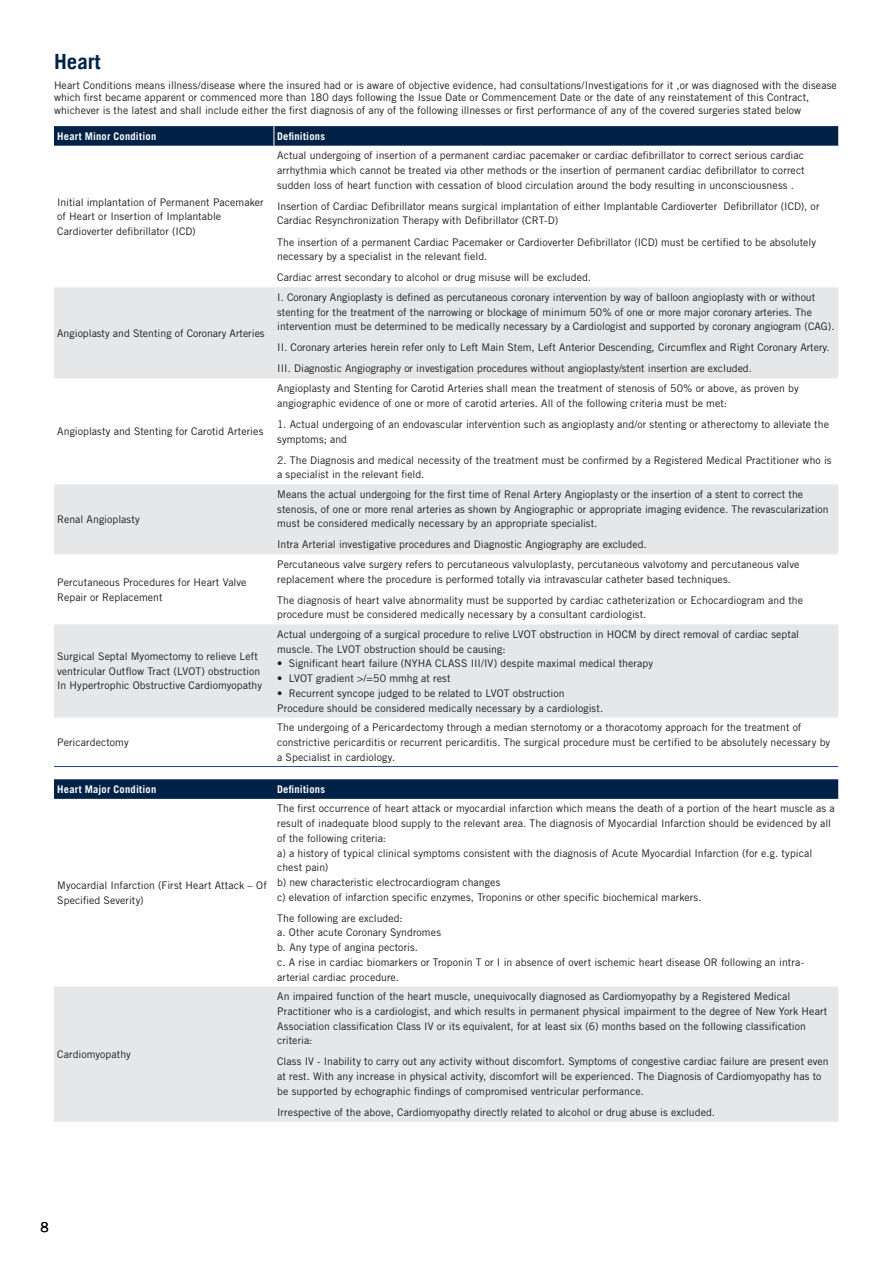
<style>
.page{position:relative;width:893px;height:1263px;background:#fff}
.page>*{position:absolute;margin:0;border:0;box-sizing:border-box;transform-origin:0 0}
.t1{font:700 21px "Trade Gothic LT";color:#002247}
.t2{font:13.5px "Trade Gothic LT";color:#000}
.t3{font:10.5px/14.7px "Trade Gothic LT Std";letter-spacing:.005em;color:#1c1b1c}
.t4{font:700 10.5px "Trade Gothic LT Std";letter-spacing:.025em;color:#fff}
</style>
<div class="page">
<svg style="left:54px;top:287px;width:784px;height:430px;fill:#e6e7e8"></svg>
<svg style="left:54px;top:126px;width:784px;height:20px;background:#05264a"></svg>
<hr style="left:54px;top:766px;width:220px;height:1px;background:#25408f">
<hr style="left:274px;top:766px;width:564px;height:1px;background:#25408f">
<svg style="left:54px;top:779px;width:784px;height:20px;background:#05264a"></svg>
<div style="left:54px;top:986px;width:784px;height:136px;background:#e6e7e8"></div>
<h1 class="t1" style="left:54px;top:49px;width:48px">Heart</h1>
<p class="t3" style="left:54px;top:78px;width:784px;line-height:12.6px">Heart Conditions means illness/disease where the insured had or is aware of objective evidence, had consultations/Investigations for it ,or was diagnosed with the disease which first became apparent or commenced more than 180 days following the Issue Date or Commencement Date or the date of any reinstatement of this Contract, whichever is the latest and shall include either the first diagnosis of any of the following illnesses or first performance of any of the covered surgeries stated below</p>
<p class="t4" style="left:57px;top:129px;width:101px">Heart Minor Condition</p>
<p class="t4" style="left:277px;top:129px;width:49px">Definitions</p>
<p class="t3" style="left:57px;top:194px;width:208px">Initial implantation of Permanent Pacemaker of Heart or Insertion of Implantable<br>Cardioverter defibrillator (ICD)</p>
<p class="t3" style="left:57px;top:325px;width:209px">Angioplasty and Stenting of Coronary Arteries</p>
<p class="t3" style="left:57px;top:424px;width:208px">Angioplasty and Stenting for Carotid Arteries</p>
<p class="t3" style="left:57px;top:512px;width:84px">Renal Angioplasty</p>
<p class="t3" style="left:57px;top:575px;width:191px">Percutaneous Procedures for Heart Valve<br>Repair or Replacement</p>
<p class="t3" style="left:57px;top:649px;width:206px">Surgical Septal Myomectomy to relieve Left ventricular Outflow Tract (LVOT) obstruction<br>In Hypertrophic Obstructive Cardiomyopathy</p>
<p class="t3" style="left:57px;top:734px;width:73px">Pericardectomy</p>
<p class="t3" style="left:277px;top:148px;width:529px;text-align:justify">Actual undergoing of insertion of a permanent cardiac pacemaker or cardiac defibrillator to correct serious cardiac arrhythmia which cannot be treated via other methods or the insertion of permanent cardiac defibrillator to correct sudden loss of heart function with cessation of blood circulation around the body resulting in unconsciousness .</p>
<p class="t3" style="left:277px;top:199px;width:544px">Insertion of Cardiac Defibrillator means surgical implantation of either Implantable Cardioverter Defibrillator (ICD), or<br>Cardiac Resynchronization Therapy with Defibrillator (CRT-D)</p>
<p class="t3" style="left:277px;top:234px;width:540px">The insertion of a permanent Cardiac Pacemaker or Cardioverter Defibrillator (ICD) must be certified to be absolutely necessary by a specialist in the relevant field.</p>
<p class="t3" style="left:277px;top:270px;width:315px">Cardiac arrest secondary to alcohol or drug misuse will be excluded.</p>
<p class="t3" style="left:277px;top:290px;width:559px">I. Coronary Angioplasty is defined as percutaneous coronary intervention by way of balloon angioplasty with or without stenting for the treatment of the narrowing or blockage of minimum 50% of one or more major coronary arteries. The intervention must be determined to be medically necessary by a Cardiologist and supported by coronary angiogram (CAG).</p>
<p class="t3" style="left:277px;top:337px;width:554px;line-height:21px">II. Coronary arteries herein refer only to Left Main Stem, Left Anterior Descending, Circumflex and Right Coronary Artery.<br>III. Diagnostic Angiography or investigation procedures without angioplasty/stent insertion are excluded.</p>
<p class="t3" style="left:277px;top:381px;width:523px">Angioplasty and Stenting for Carotid Arteries shall mean the treatment of stenosis of 50% or above, as proven by angiographic evidence of one or more of carotid arteries. All of the following criteria must be met:</p>
<p class="t3" style="left:277px;top:417px;width:553px">1. Actual undergoing of an endovascular intervention such as angioplasty and/or stenting or atherectomy to alleviate the symptoms; and</p>
<p class="t3" style="left:277px;top:452px;width:556px">2. The Diagnosis and medical necessity of the treatment must be confirmed by a Registered Medical Practitioner who is a specialist in the relevant field.</p>
<p class="t3" style="left:277px;top:487px;width:553px">Means the actual undergoing for the first time of Renal Artery Angioplasty or the insertion of a stent to correct the stenosis, of one or more renal arteries as shown by Angiographic or appropriate imaging evidence. The revascularization must be considered medically necessary by an appropriate specialist.</p>
<p class="t3" style="left:277px;top:537px;width:371px">Intra Arterial investigative procedures and Diagnostic Angiography are excluded.</p>
<p class="t3" style="left:277px;top:557px;width:524px">Percutaneous valve surgery refers to percutaneous valvuloplasty, percutaneous valvotomy and percutaneous valve replacement where the procedure is performed totally via intravascular catheter based techniques.</p>
<p class="t3" style="left:277px;top:592px;width:527px">The diagnosis of heart valve abnormality must be supported by cardiac catheterization or Echocardiogram and the procedure must be considered medically necessary by a consultant cardiologist.</p>
<p class="t3" style="left:277px;top:627px;width:523px">Actual undergoing of a surgical procedure to relive LVOT obstruction in HOCM by direct removal of cardiac septal muscle. The LVOT obstruction should be causing:</p>
<p class="t3" style="left:277px;top:656px;width:377px">• Significant heart failure (NYHA CLASS III/IV) despite maximal medical therapy</p>
<p class="t3" style="left:277px;top:671px;width:175px">• LVOT gradient &gt;/=50 mmhg at rest</p>
<p class="t3" style="left:277px;top:686px;width:327px">• Recurrent syncope judged to be related to LVOT obstruction<br>Procedure should be considered medically necessary by a cardiologist.</p>
<p class="t3" style="left:277px;top:720px;width:555px">The undergoing of a Pericardectomy through a median sternotomy or a thoracotomy approach for the treatment of constrictive pericarditis or recurrent pericarditis. The surgical procedure must be certified to be absolutely necessary by a Specialist in cardiology.</p>
<p class="t4" style="left:57px;top:783px;width:101px">Heart Major Condition</p>
<p class="t4" style="left:277px;top:783px;width:49px">Definitions</p>
<p class="t3" style="left:57px;top:878px;width:211px">Myocardial Infarction (First Heart Attack – Of<br>Specified Severity)</p>
<p class="t3" style="left:57px;top:1047px;width:75px">Cardiomyopathy</p>
<p class="t3" style="left:277px;top:801px;width:559px">The first occurrence of heart attack or myocardial infarction which means the death of a portion of the heart muscle as a result of inadequate blood supply to the relevant area. The diagnosis of Myocardial Infarction should be evidenced by all of the following criteria:<br>a) a history of typical clinical symptoms consistent with the diagnosis of Acute Myocardial Infarction (for e.g. typical chest pain)<br>b) new characteristic electrocardiogram changes<br>c) elevation of infarction specific enzymes, Troponins or other specific biochemical markers.</p>
<p class="t3" style="left:277px;top:910px;width:528px">The following are excluded:<br>a. Other acute Coronary Syndromes<br>b. Any type of angina pectoris.<br>c. A rise in cardiac biomarkers or Troponin T or I in absence of overt ischemic heart disease OR following an intra&shy;arterial cardiac procedure.</p>
<p class="t3" style="left:277px;top:989px;width:552px">An impaired function of the heart muscle, unequivocally diagnosed as Cardiomyopathy by a Registered Medical Practitioner who is a cardiologist, and which results in permanent physical impairment to the degree of New York Heart Association classification Class IV or its equivalent, for at least six (6) months based on the following classification criteria:</p>
<p class="t3" style="left:277px;top:1054px;width:553px">Class IV - Inability to carry out any activity without discomfort. Symptoms of congestive cardiac failure are present even at rest. With any increase in physical activity, discomfort will be experienced. The Diagnosis of Cardiomyopathy has to be supported by echographic findings of compromised ventricular performance.</p>
<p class="t3" style="left:277px;top:1104px;width:439px">Irrespective of the above, Cardiomyopathy directly related to alcohol or drug abuse is excluded.</p>
<p class="t2" style="left:40px;top:1219px;width:10px">8</p>
</div>
